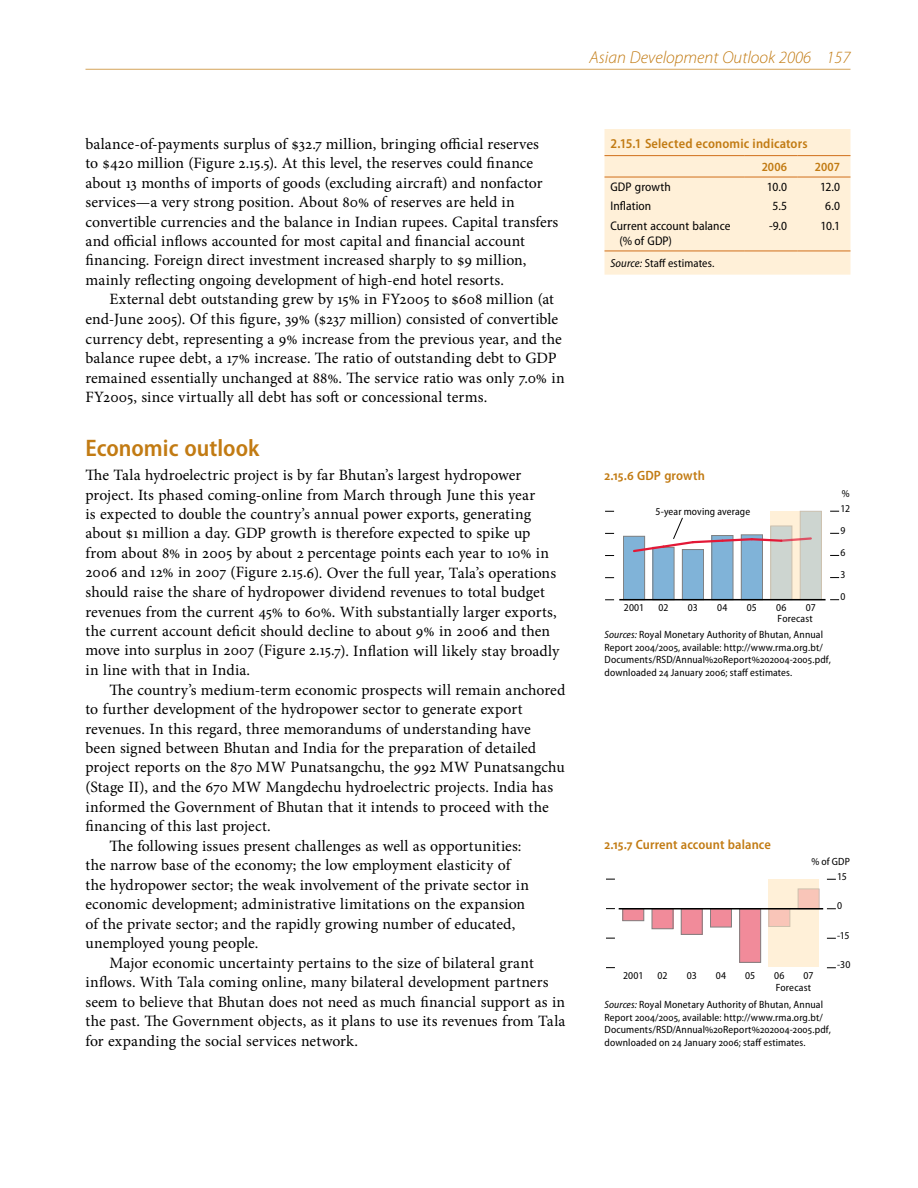
<style>
.page{position:relative;width:918px;height:1188px;background:#fff}
.page>*{position:absolute;margin:0;border:0;box-sizing:border-box;transform-origin:0 0}
.t1{font:600 semi-condensed 24px "Myriad Pro";color:#c27b13}
.t2{font:italic 300 17.25px "Myriad Pro";color:#c27b13}
.t3{font:15.75px/19.5px "Minion Pro";letter-spacing:.005em;color:#000}
.t4{font:600 semi-condensed 13.5px "Myriad Pro";letter-spacing:.01em;color:#c27b13}
.t5{font:semi-condensed 12.6px/15px "Myriad Pro";letter-spacing:.005em;color:#000}
.t6{font:600 semi-condensed 12.6px "Myriad Pro";letter-spacing:.02em;color:#c27b13}
.t7{font:semi-condensed 11.7px "Myriad Pro";letter-spacing:.01em;color:#000}
.t8{font:semi-condensed 10.5px/12.5px "Myriad Pro";letter-spacing:.015em;color:#000}
.t9{font:semi-condensed 10.5px "Myriad Pro";color:#010101}
.s1{font-style:italic}
</style>
<div class="page">
<hr style="left:86px;top:69px;width:764px;height:1px;background:#d4a35a">
<div style="left:604px;top:129px;width:246px;height:146px;background:#fff0d8"></div>
<hr style="left:604px;top:155px;width:141px;height:1px;background:#d06f1a">
<hr style="left:745px;top:155px;width:53px;height:1px;background:#d06f1a">
<hr style="left:798px;top:155px;width:52px;height:1px;background:#d06f1a">
<hr style="left:604px;top:177px;width:141px;height:1px;background:#d06f1a">
<hr style="left:745px;top:177px;width:53px;height:1px;background:#d06f1a">
<hr style="left:798px;top:177px;width:52px;height:1px;background:#d06f1a">
<hr style="left:604px;top:251px;width:141px;height:1px;background:#d06f1a">
<hr style="left:745px;top:251px;width:53px;height:1px;background:#d06f1a">
<hr style="left:798px;top:251px;width:52px;height:1px;background:#d06f1a">
<svg style="left:771px;top:511px;width:29px;height:88px"></svg>
<div style="left:623px;top:536px;width:22px;height:64px;background:#80b3d8"></div>
<div style="left:653px;top:547px;width:21px;height:53px;background:#80b3d8"></div>
<div style="left:682px;top:550px;width:22px;height:50px;background:#80b3d8"></div>
<div style="left:712px;top:536px;width:21px;height:64px;background:#80b3d8"></div>
<div style="left:741px;top:535px;width:21px;height:65px;background:#80b3d8"></div>
<div style="left:771px;top:526px;width:21px;height:74px;background:#cdd5d0"></div>
<div style="left:800px;top:511px;width:21px;height:89px;background:#cdd5d0"></div>
<hr style="left:619px;top:599px;width:207px;height:1px;background:#000">
<svg style="left:631px;top:517px;width:181px;height:37px"></svg>
<div style="left:769px;top:879px;width:50px;height:88px;background:#fff0d8"></div>
<div style="left:623px;top:909px;width:21px;height:12px;background:#f18b9a"></div>
<div style="left:652px;top:909px;width:21px;height:20px;background:#f18b9a"></div>
<div style="left:681px;top:909px;width:21px;height:25px;background:#f18b9a"></div>
<div style="left:710px;top:909px;width:21px;height:18px;background:#f18b9a"></div>
<div style="left:740px;top:909px;width:21px;height:53px;background:#f18b9a"></div>
<div style="left:769px;top:909px;width:21px;height:17px;background:#f9c5b8"></div>
<div style="left:798px;top:889px;width:21px;height:20px;background:#f9c5b8"></div>
<hr style="left:619px;top:908px;width:204px;height:2px;background:#000">
<p class="t2" style="left:589px;top:47px;width:263px">Asian Development Outlook 2006 157</p>
<p class="t3" style="left:86px;top:134px;width:474px">balance-of-payments surplus of $32.7 million, bringing official reserves<br>to $420 million (Figure 2.15.5). At this level, the reserves could finance about 13 months of imports of goods (excluding aircraft) and nonfactor services—a very strong position. About 80% of reserves are held in convertible currencies and the balance in Indian rupees. Capital transfers and official inflows accounted for most capital and financial account financing. Foreign direct investment increased sharply to $9 million, mainly reflecting ongoing development of high-end hotel resorts.</p>
<p class="t3" style="left:86px;top:290px;width:481px;text-indent:24px">External debt outstanding grew by 15% in FY2005 to $608 million (at end-June 2005). Of this figure, 39% ($237 million) consisted of convertible currency debt, representing a 9% increase from the previous year, and the balance rupee debt, a 17% increase. The ratio of outstanding debt to GDP remained essentially unchanged at 88%. The service ratio was only 7.0% in FY2005, since virtually all debt has soft or concessional terms.</p>
<h1 class="t1" style="left:86px;top:435px;width:175px">Economic outlook</h1>
<p class="t3" style="left:86px;top:465px;width:475px">The Tala hydroelectric project is by far Bhutan’s largest hydropower project. Its phased coming-online from March through June this year<br>is expected to double the country’s annual power exports, generating about $1 million a day. GDP growth is therefore expected to spike up from about 8% in 2005 by about 2 percentage points each year to 10% in 2006 and 12% in 2007 (Figure 2.15.6). Over the full year, Tala’s operations should raise the share of hydropower dividend revenues to total budget revenues from the current 45% to 60%. With substantially larger exports, the current account deficit should decline to about 9% in 2006 and then move into surplus in 2007 (Figure 2.15.7). Inflation will likely stay broadly in line with that in India.</p>
<p class="t3" style="left:110px;top:680px;width:457px">The country’s medium-term economic prospects will remain anchored</p>
<p class="t3" style="left:86px;top:699px;width:438px">to further development of the hydropower sector to generate export</p>
<p class="t3" style="left:86px;top:719px;width:447px">revenues. In this regard, three memorandums of understanding have</p>
<p class="t3" style="left:86px;top:738px;width:452px">been signed between Bhutan and India for the preparation of detailed</p>
<p class="t3" style="left:86px;top:758px;width:481px">project reports on the 870 MW Punatsangchu, the 992 MW Punatsangchu</p>
<p class="t3" style="left:85px;top:777px;width:469px">(Stage II), and the 670 MW Mangdechu hydroelectric projects. India has</p>
<p class="t3" style="left:86px;top:797px;width:465px">informed the Government of Bhutan that it intends to proceed with the</p>
<p class="t3" style="left:86px;top:816px;width:187px">financing of this last project.</p>
<p class="t3" style="left:110px;top:836px;width:413px">The following issues present challenges as well as opportunities:</p>
<p class="t3" style="left:86px;top:855px;width:426px">the narrow base of the economy; the low employment elasticity of</p>
<p class="t3" style="left:86px;top:875px;width:445px">the hydropower sector; the weak involvement of the private sector in</p>
<p class="t3" style="left:86px;top:894px;width:441px">economic development; administrative limitations on the expansion</p>
<p class="t3" style="left:86px;top:914px;width:431px">of the private sector; and the rapidly growing number of educated,</p>
<p class="t3" style="left:86px;top:933px;width:175px">unemployed young people.</p>
<p class="t3" style="left:110px;top:953px;width:426px">Major economic uncertainty pertains to the size of bilateral grant</p>
<p class="t3" style="left:86px;top:972px;width:464px">inflows. With Tala coming online, many bilateral development partners</p>
<p class="t3" style="left:86px;top:992px;width:481px">seem to believe that Bhutan does not need as much financial support as in</p>
<p class="t3" style="left:86px;top:1011px;width:481px">the past. The Government objects, as it plans to use its revenues from Tala</p>
<p class="t3" style="left:86px;top:1031px;width:274px">for expanding the social services network.</p>
<p class="t4" style="left:610px;top:136px;width:199px">2.15.1 Selected economic indicators</p>
<p class="t6" style="left:762px;top:160px;width:27px">2006</p>
<p class="t6" style="left:815px;top:160px;width:27px">2007</p>
<p class="t5" style="left:610px;top:179px;width:62px">GDP growth</p>
<p class="t5" style="left:767px;top:179px;width:22px">10.0</p>
<p class="t5" style="left:820px;top:179px;width:21px">12.0</p>
<p class="t5" style="left:610px;top:199px;width:42px">Inflation</p>
<p class="t5" style="left:772px;top:199px;width:16px">5.5</p>
<p class="t5" style="left:825px;top:199px;width:16px">6.0</p>
<p class="t5" style="left:620px;top:218px;width:113px;text-indent:-9px">Current account balance (% of GDP)</p>
<p class="t5" style="left:769px;top:218px;width:20px">-9.0</p>
<p class="t5" style="left:821px;top:218px;width:21px">10.1</p>
<p class="t7" style="left:610px;top:257px;width:106px"><span class="s1">Source:</span> Staff estimates.</p>
<p class="t4" style="left:604px;top:468px;width:102px">2.15.6 GDP growth</p>
<p class="t8" style="left:656px;top:505px;width:96px">5-year moving average</p>
<p class="t8" style="left:624px;top:601px;width:22px">2001</p>
<p class="t8" style="left:659px;top:601px;width:11px">02</p>
<p class="t8" style="left:688px;top:601px;width:11px">03</p>
<p class="t8" style="left:717px;top:601px;width:12px">04</p>
<p class="t8" style="left:747px;top:601px;width:12px">05</p>
<p class="t8" style="left:776px;top:601px;width:12px">06</p>
<p class="t8" style="left:806px;top:601px;width:11px">07</p>
<p class="t8" style="left:604px;top:611px;width:220px;line-height:16.2px;text-indent:173px">Forecast<br><span class="s1">Sources:</span> Royal Monetary Authority of Bhutan, Annual</p>
<p class="t8" style="left:604px;top:641px;width:228px">Report 2004/2005, available: http://www.rma.org.bt/<br>Documents/RSD/Annual%20Report%202004-2005.pdf, downloaded 24 January 2006; staff estimates.</p>
<p class="t9" style="left:842px;top:488px;width:9px">%</p>
<p class="t8" style="left:840px;top:502px;width:11px">12</p>
<p class="t8" style="left:840px;top:524px;width:6px">9</p>
<p class="t8" style="left:840px;top:547px;width:6px">6</p>
<p class="t8" style="left:840px;top:569px;width:6px">3</p>
<p class="t8" style="left:840px;top:591px;width:6px">0</p>
<p class="t4" style="left:604px;top:837px;width:168px">2.15.7 Current account balance</p>
<p class="t9" style="left:811px;top:856px;width:40px">% of GDP</p>
<p class="t8" style="left:837px;top:870px;width:11px">15</p>
<p class="t8" style="left:837px;top:900px;width:7px">0</p>
<p class="t8" style="left:837px;top:929px;width:14px">-15</p>
<p class="t8" style="left:623px;top:970px;width:22px">2001</p>
<p class="t8" style="left:658px;top:970px;width:11px">02</p>
<p class="t8" style="left:687px;top:970px;width:12px">03</p>
<p class="t8" style="left:716px;top:970px;width:12px">04</p>
<p class="t8" style="left:745px;top:970px;width:12px">05</p>
<p class="t8" style="left:774px;top:970px;width:12px">06</p>
<p class="t8" style="left:804px;top:970px;width:12px">07</p>
<p class="t8" style="left:837px;top:959px;width:15px">-30</p>
<p class="t8" style="left:604px;top:980px;width:220px;line-height:16.8px;text-indent:171px">Forecast<br><span class="s1">Sources:</span> Royal Monetary Authority of Bhutan, Annual</p>
<p class="t8" style="left:604px;top:1011px;width:228px">Report 2004/2005, available: http://www.rma.org.bt/<br>Documents/RSD/Annual%20Report%202004-2005.pdf, downloaded on 24 January 2006; staff estimates.</p>
</div>
